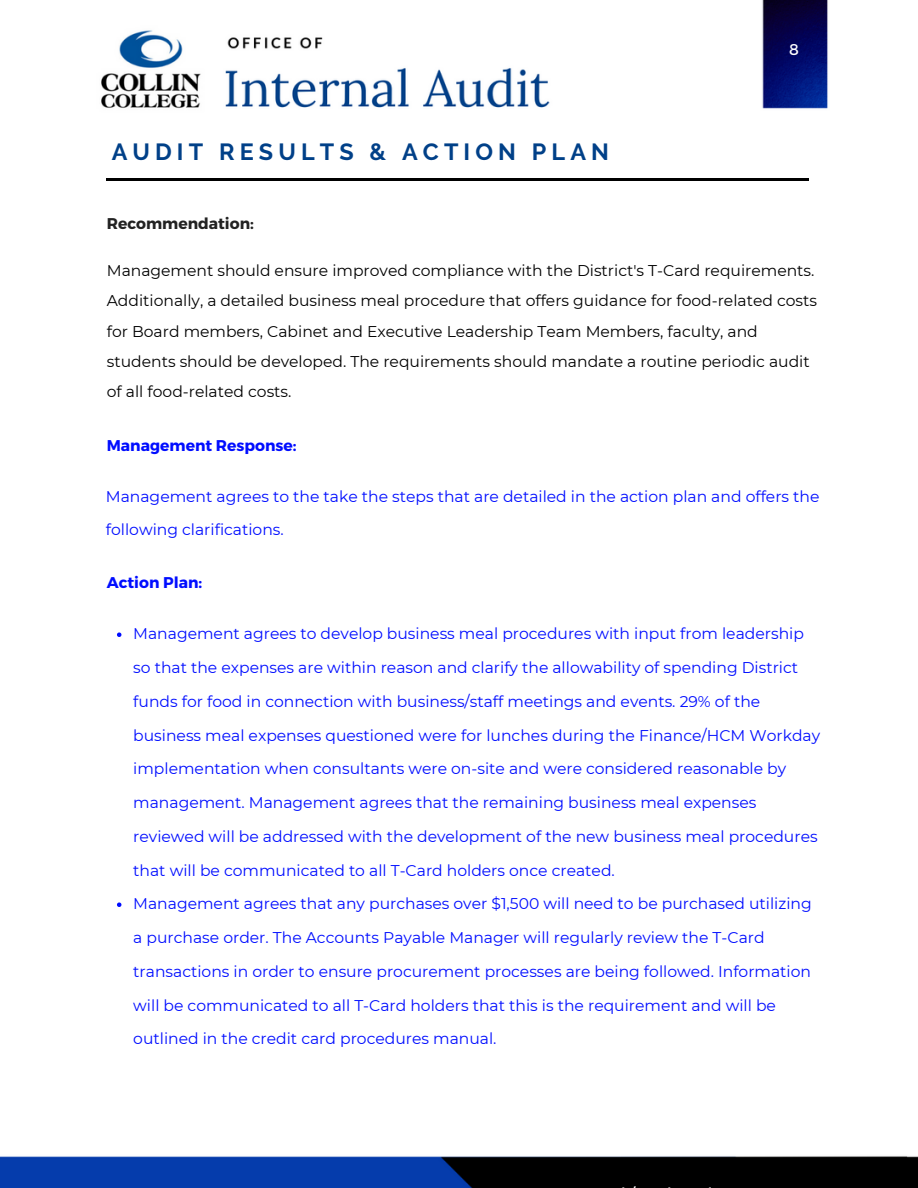
<style>
.page{position:relative;width:918px;height:1188px;background:#fff}
.page>*{position:absolute;margin:0;border:0;box-sizing:border-box;transform-origin:0 0}
.t1{font:700 23.4px "Raleway";letter-spacing:.22em;color:#004088}
.t2{font:15.6px/33.8px "Montserrat";color:#000dff}
.t3{font:15.6px/30.3px "Montserrat";color:#000}
.t4{font:700 15.6px "Montserrat";color:#000dff}
.t5{font:700 15.6px "Montserrat";color:#222}
.t6{font:15.6px "Montserrat";color:#fff}
</style>
<div class="page">
<img style="left:0;top:0;width:918px;height:1188px">
<hr style="left:106px;top:178px;width:702px;height:2px;background:#000">
<svg style="left:117px;top:633px;width:4px;height:4px"></svg>
<svg style="left:117px;top:903px;width:4px;height:4px"></svg>
<h1 class="t1" style="left:112px;top:138px;width:499px">AUDIT RESULTS &amp; ACTION PLAN</h1>
<p class="t6" style="left:789px;top:39px;width:11px">8</p>
<p class="t5" style="left:107px;top:213px;width:149px">Recommendation:</p>
<p class="t3" style="left:107px;top:255px;width:712px">Management should ensure improved compliance with the District's T-Card requirements.<br>Additionally, a detailed business meal procedure that offers guidance for food-related costs for Board members, Cabinet and Executive Leadership Team Members, faculty, and students should be developed. The requirements should mandate a routine periodic audit of all food-related costs.</p>
<p class="t4" style="left:107px;top:435px;width:191px">Management Response:</p>
<p class="t2" style="left:106px;top:479px;width:715px">Management agrees to the take the steps that are detailed in the action plan and offers the following clarifications.</p>
<p class="t4" style="left:107px;top:573px;width:97px">Action Plan:</p>
<p class="t2" style="left:133px;top:617px;width:688px">Management agrees to develop business meal procedures with input from leadership so that the expenses are within reason and clarify the allowability of spending District funds for food in connection with business/staff meetings and events. 29% of the business meal expenses questioned were for lunches during the Finance/HCM Workday implementation when consultants were on-site and were considered reasonable by management. Management agrees that the remaining business meal expenses reviewed will be addressed with the development of the new business meal procedures that will be communicated to all T-Card holders once created.<br>Management agrees that any purchases over $1,500 will need to be purchased utilizing a purchase order. The Accounts Payable Manager will regularly review the T-Card transactions in order to ensure procurement processes are being followed. Information will be communicated to all T-Card holders that this is the requirement and will be outlined in the credit card procedures manual.</p>
</div>
